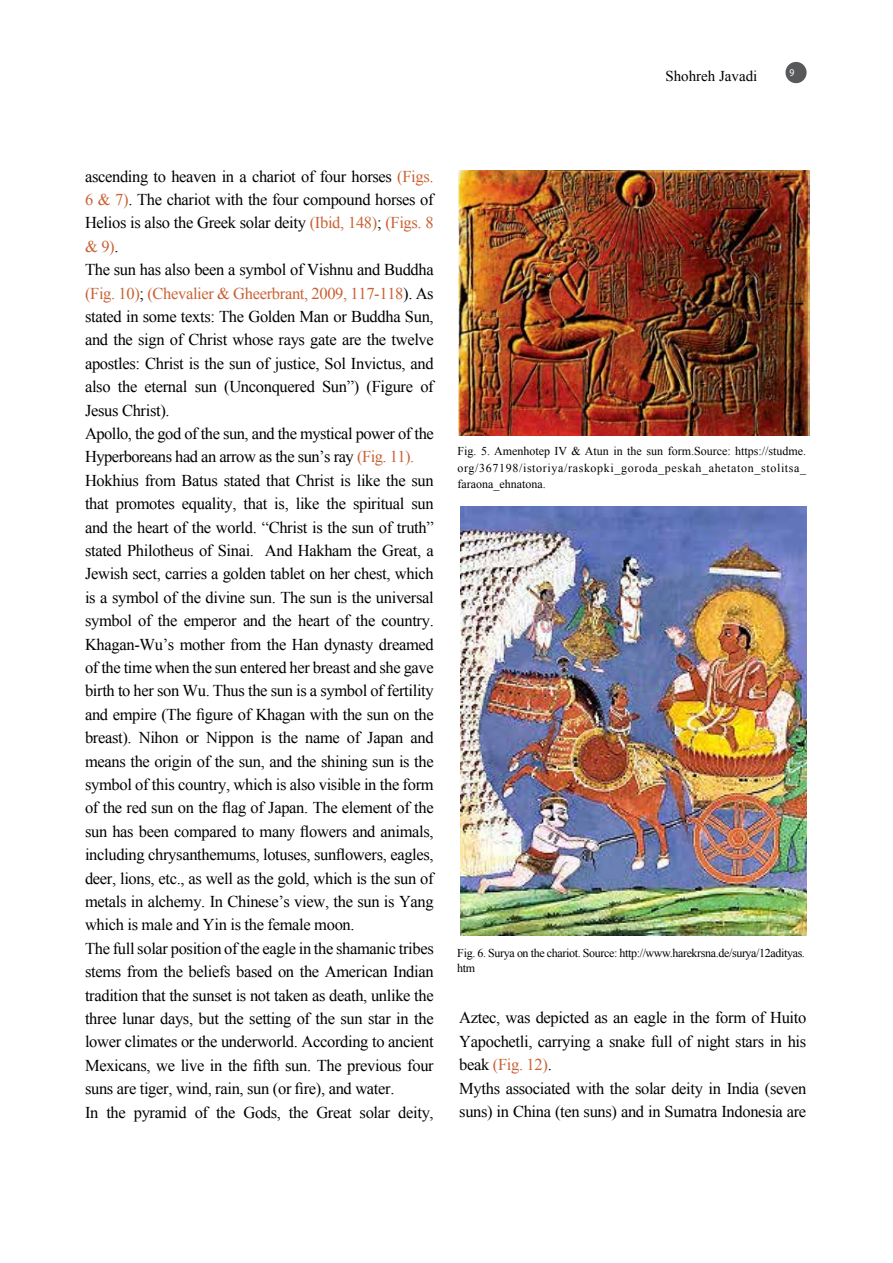
<style>
.page{position:relative;width:893px;height:1263px;background:#fff}
.page>*{position:absolute;margin:0;border:0;box-sizing:border-box;transform-origin:0 0}
.t1{font:16.5px/23.4px "Times New Roman";letter-spacing:-.02em;color:#000}
.t2{font:16.5px "Times New Roman";letter-spacing:-.02em;color:#c86234}
.t3{font:15px "Times New Roman";color:#000}
.t4{font:12px/16.5px "Times New Roman";letter-spacing:-.03em;color:#000;text-align:justify}
.t5{font:10.5px "Myriad Pro";color:#fff;scale:.92 1}
.s1{color:#c86234}
.s2{color:#000}
</style>
<div class="page">
<div style="left:785px;top:62px;width:22px;height:21px;background:#58595b;border-radius:50%"></div>
<img style="left:458px;top:170px;width:351px;height:266px">
<img style="left:460px;top:506px;width:346px;height:429px">
<p class="t3" style="left:665px;top:65px;width:94px">Shohreh Javadi</p>
<p class="t5" style="left:789px;top:66px;width:7px">9</p>
<p class="t1" style="left:85px;top:164px;width:350px">ascending to heaven in a chariot of four horses <span class="s1">(Figs.</span></p>
<p class="t1" style="left:85px;top:187px;width:350px"><span class="s1">6 &amp;</span> .<span class="s1">)7</span> The chariot with the four compound horses of</p>
<p class="t1" style="left:85px;top:211px;width:350px">Helios is also the Greek solar deity <span class="s1">(Ibid, 148)</span>; <span class="s1">(Figs 8.</span></p>
<p class="t2" style="left:85px;top:235px;width:35px">&amp; <span class="s2">.</span>(9</p>
<p class="t1" style="left:85px;top:257px;width:350px">The sun has also been a symbol of Vishnu and Buddha</p>
<p class="t2" style="left:85px;top:281px;width:350px">(Fig. 10)<span class="s2">;</span> (Chevalier &amp; Gheerbrant, 2009, 117-118 <span class="s2">.) As</span></p>
<p class="t1" style="left:85px;top:304px;width:350px">stated in some texts: The Golden Man or Buddha Sun,</p>
<p class="t1" style="left:85px;top:328px;width:350px">and the sign of Christ whose rays gate are the twelve</p>
<p class="t1" style="left:85px;top:351px;width:350px">apostles: Christ is the sun of justice, Sol Invictus, and</p>
<p class="t1" style="left:85px;top:374px;width:350px">also the eternal sun (Unconquered Sun”) (Figure of</p>
<p class="t1" style="left:85px;top:398px;width:86px">Jesus Christ .(</p>
<p class="t1" style="left:85px;top:421px;width:350px">Apollo, the god of the sun, and the mystical power of the</p>
<p class="t1" style="left:85px;top:445px;width:331px">Hyperboreans had an arrow as the sun s’ ray <span class="s1">(Fig. 11 .(</span></p>
<p class="t1" style="left:85px;top:468px;width:350px">Hokhius from Batus stated that Christ is like the sun</p>
<p class="t1" style="left:85px;top:491px;width:350px">that promotes equality, that is, like the spiritual sun</p>
<p class="t1" style="left:85px;top:515px;width:350px">and the heart of the world “. Christ is the sun of truth“</p>
<p class="t1" style="left:265px;top:538px;width:170px">And Hakham the Great a,</p>
<p class="t1" style="left:85px;top:538px;width:171px">stated Philotheus of Sinai.</p>
<p class="t1" style="left:85px;top:562px;width:350px">Jewish sect, carries a golden tablet on her chest, which</p>
<p class="t1" style="left:85px;top:585px;width:350px">is a symbol of the divine sun. The sun is the universal</p>
<p class="t1" style="left:85px;top:608px;width:350px">symbol of the emperor and the heart of the country.</p>
<p class="t1" style="left:85px;top:632px;width:350px">Khagan-Wu s’ mother from the Han dynasty dreamed</p>
<p class="t1" style="left:85px;top:655px;width:350px">of the time when the sun entered her breast and she gave</p>
<p class="t1" style="left:85px;top:679px;width:350px">birth to her son Wu. Thus the sun is a symbol of fertility</p>
<p class="t1" style="left:85px;top:702px;width:350px">and empire (The figure of Khagan with the sun on the</p>
<p class="t1" style="left:85px;top:725px;width:350px">breast .) Nihon or Nippon is the name of Japan and</p>
<p class="t1" style="left:85px;top:749px;width:350px">means the origin of the sun, and the shining sun is the</p>
<p class="t1" style="left:85px;top:772px;width:350px">symbol of this country, which is also visible in the form</p>
<p class="t1" style="left:85px;top:795px;width:350px">of the red sun on the flag of Japan. The element of the</p>
<p class="t1" style="left:85px;top:819px;width:350px">sun has been compared to many flowers and animals,</p>
<p class="t1" style="left:85px;top:842px;width:350px">including chrysanthemums, lotuses, sunflowers, eagles,</p>
<p class="t1" style="left:85px;top:866px;width:350px">deer, lions, etc., as well as the gold, which is the sun of</p>
<p class="t1" style="left:85px;top:889px;width:350px">metals in alchemy In. Chinese s’ view, the sun is Yang</p>
<p class="t1" style="left:85px;top:912px;width:271px">which is male and Yin is the female moon.</p>
<p class="t1" style="left:85px;top:936px;width:350px">The full solar position of the eagle in the shamanic tribes</p>
<p class="t1" style="left:85px;top:959px;width:350px">stems from the beliefs based on the American Indian</p>
<p class="t1" style="left:85px;top:983px;width:350px">tradition that the sunset is not taken as death, unlike the</p>
<p class="t1" style="left:85px;top:1006px;width:350px">three lunar days, but the setting of the sun star in the</p>
<p class="t1" style="left:85px;top:1029px;width:350px">lower climates or the underworld. According to ancient</p>
<p class="t1" style="left:85px;top:1053px;width:350px">Mexicans, we live in the fifth sun. The previous four</p>
<p class="t1" style="left:85px;top:1076px;width:311px">suns are tiger, wind, rain, sun (or fire ,) and water.</p>
<p class="t1" style="left:398px;top:1100px;width:37px">deity,</p>
<p class="t1" style="left:106px;top:1100px;width:21px">the</p>
<p class="t1" style="left:134px;top:1100px;width:55px">pyramid</p>
<p class="t1" style="left:216px;top:1100px;width:21px">the</p>
<p class="t1" style="left:243px;top:1100px;width:39px">Gods,</p>
<p class="t1" style="left:289px;top:1100px;width:21px">the</p>
<p class="t1" style="left:360px;top:1100px;width:32px">solar</p>
<p class="t1" style="left:195px;top:1100px;width:15px">of</p>
<p class="t1" style="left:316px;top:1100px;width:37px">Great</p>
<p class="t1" style="left:85px;top:1100px;width:15px">In</p>
<p class="t4" style="left:458px;top:443px;width:350px">Fig. 5. Amenhotep IV &amp; Atun in the sun form.Source: https://studme. org/367198/istoriya/raskopki_goroda_peskah_ahetaton_stolitsa_ faraona_ehnatona.</p>
<p class="t4" style="left:457px;top:945px;width:349px;line-height:15px">Fig. 6. Surya on the chariot. Source: http://www.harekrsna.de/surya/12adityas. htm</p>
<p class="t1" style="left:459px;top:1006px;width:349px">Aztec, was depicted as an eagle in the form of Huito Yapochetli, carrying a snake full of night stars in his beak <span class="s1">(Fig. 12</span> .<span class="s1">(<br></span>Myths associated with the solar deity in India (seven suns) in China (ten suns) and in Sumatra Indonesia are</p>
</div>
